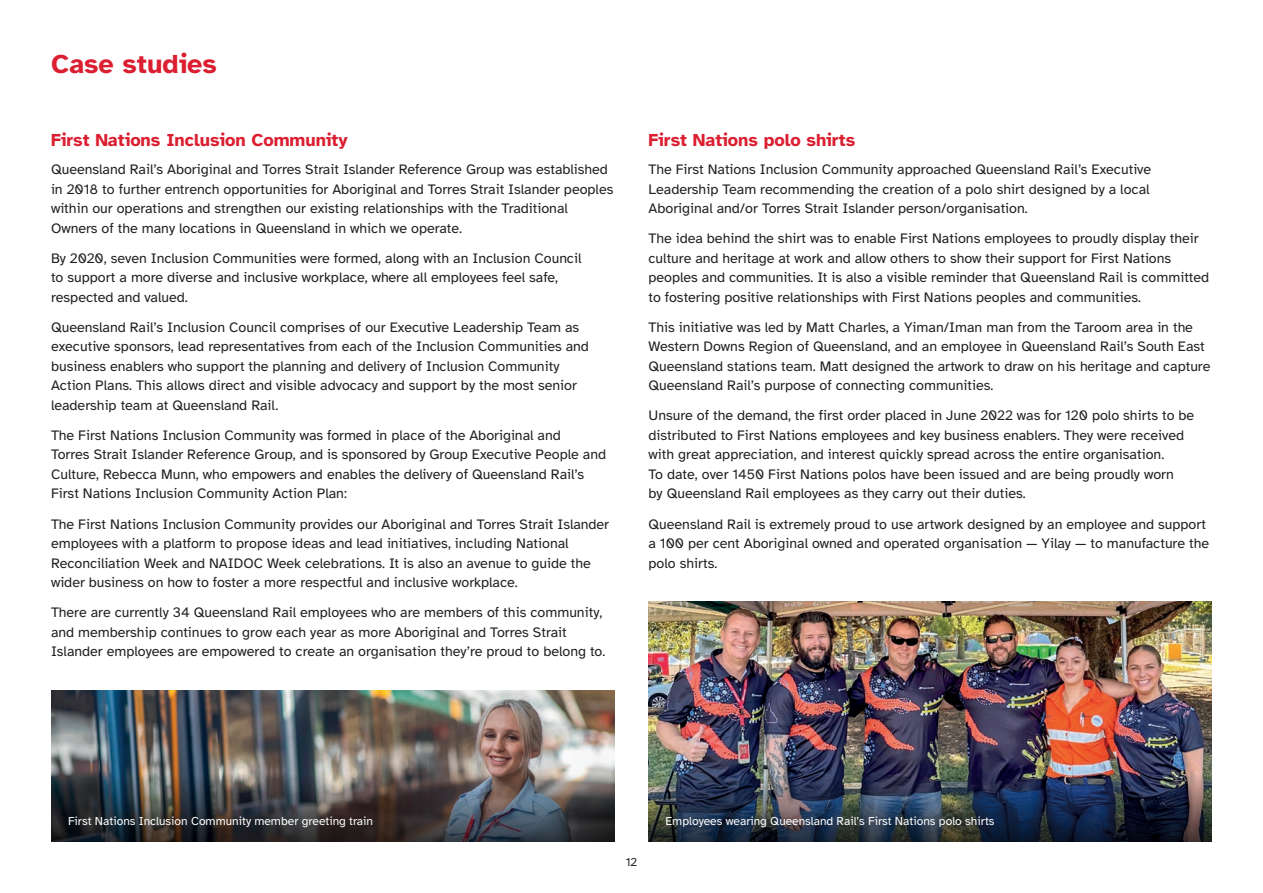
<style>
.page{position:relative;width:1263px;height:893px;background:#fff}
.page>*{position:absolute;margin:0;border:0;box-sizing:border-box;transform-origin:0 0}
.Heading_2{font:700 27px "Atkinson Hyperlegible";color:#db1e30}
.Heading_3{font:700 18px "Atkinson Hyperlegible";color:#db1e30}
.Body{font:14.25px/19.5px "Atkinson Hyperlegible";color:#231f20}
.t1{font:12px "Atkinson Hyperlegible";color:#fff}
.t2{font:12px "Atkinson Hyperlegible";color:#231f20}
</style>
<div class="page">
<img style="left:51px;top:691px;width:563px;height:151px">
<svg style="left:56px;top:804px;width:330px;height:35px"></svg>
<img style="left:648px;top:602px;width:564px;height:89px">
<img style="left:648px;top:691px;width:564px;height:151px">
<svg style="left:653px;top:804px;width:354px;height:35px"></svg>
<h2 class="Heading_2" style="left:51px;top:48px;width:167px">Case studies</h2>
<h3 class="Heading_3" style="left:51px;top:130px;width:298px">First Nations Inclusion Community</h3>
<p class="Body" style="left:51px;top:160px;width:564px">Queensland Rail’s Aboriginal and Torres Strait Islander Reference Group was established in 2018 to further entrench opportunities for Aboriginal and Torres Strait Islander peoples within our operations and strengthen our existing relationships with the Traditional Owners of the many locations in Queensland in which we operate.</p>
<p class="Body" style="left:51px;top:248px;width:532px">By 2020, seven Inclusion Communities were formed, along with an Inclusion Council to support a more diverse and inclusive workplace, where all employees feel safe, respected and valued.</p>
<p class="Body" style="left:51px;top:317px;width:539px">Queensland Rail’s Inclusion Council comprises of our Executive Leadership Team as executive sponsors, lead representatives from each of the Inclusion Communities and business enablers who support the planning and delivery of Inclusion Community Action Plans. This allows direct and visible advocacy and support by the most senior leadership team at Queensland Rail.</p>
<p class="Body" style="left:51px;top:426px;width:556px">The First Nations Inclusion Community was formed in place of the Aboriginal and<br>Torres Strait Islander Reference Group, and is sponsored by Group Executive People and Culture, Rebecca Munn, who empowers and enables the delivery of Queensland Rail’s First Nations Inclusion Community Action Plan:</p>
<p class="Body" style="left:51px;top:514px;width:560px">The First Nations Inclusion Community provides our Aboriginal and Torres Strait Islander employees with a platform to propose ideas and lead initiatives, including National Reconciliation Week and NAIDOC Week celebrations. It is also an avenue to guide the wider business on how to foster a more respectful and inclusive workplace.</p>
<p class="Body" style="left:51px;top:603px;width:556px">There are currently 34 Queensland Rail employees who are members of this community, and membership continues to grow each year as more Aboriginal and Torres Strait<br>Islander employees are empowered to create an organisation they’re proud to belong to.</p>
<h3 class="Heading_3" style="left:648px;top:130px;width:208px">First Nations polo shirts</h3>
<p class="Body" style="left:648px;top:160px;width:504px;text-align:justify">The First Nations Inclusion Community approached Queensland Rail’s Executive Leadership Team recommending the creation of a polo shirt designed by a local Aboriginal and/or Torres Strait Islander person/organisation.</p>
<p class="Body" style="left:648px;top:229px;width:562px">The idea behind the shirt was to enable First Nations employees to proudly display their culture and heritage at work and allow others to show their support for First Nations peoples and communities. It is also a visible reminder that Queensland Rail is committed to fostering positive relationships with First Nations peoples and communities.</p>
<p class="Body" style="left:648px;top:317px;width:563px">This initiative was led by Matt Charles, a Yiman/Iman man from the Taroom area in the Western Downs Region of Queensland, and an employee in Queensland Rail’s South East Queensland stations team. Matt designed the artwork to draw on his heritage and capture Queensland Rail’s purpose of connecting communities.</p>
<p class="Body" style="left:648px;top:406px;width:547px">Unsure of the demand, the first order placed in June 2022 was for 120 polo shirts to be distributed to First Nations employees and key business enablers. They were received with great appreciation, and interest quickly spread across the entire organisation.<br>To date, over 1450 First Nations polos have been issued and are being proudly worn<br>by Queensland Rail employees as they carry out their duties.</p>
<p class="Body" style="left:648px;top:514px;width:562px">Queensland Rail is extremely proud to use artwork designed by an employee and support a 100 per cent Aboriginal owned and operated organisation — Yilay — to manufacture the polo shirts.</p>
<p class="t1" style="left:68px;top:814px;width:307px">First Nations Inclusion Community member greeting train</p>
<p class="t1" style="left:665px;top:814px;width:331px">Employees wearing Queensland Rail’s First Nations polo shirts</p>
<p class="t2" style="left:626px;top:855px;width:13px">12</p>
</div>
